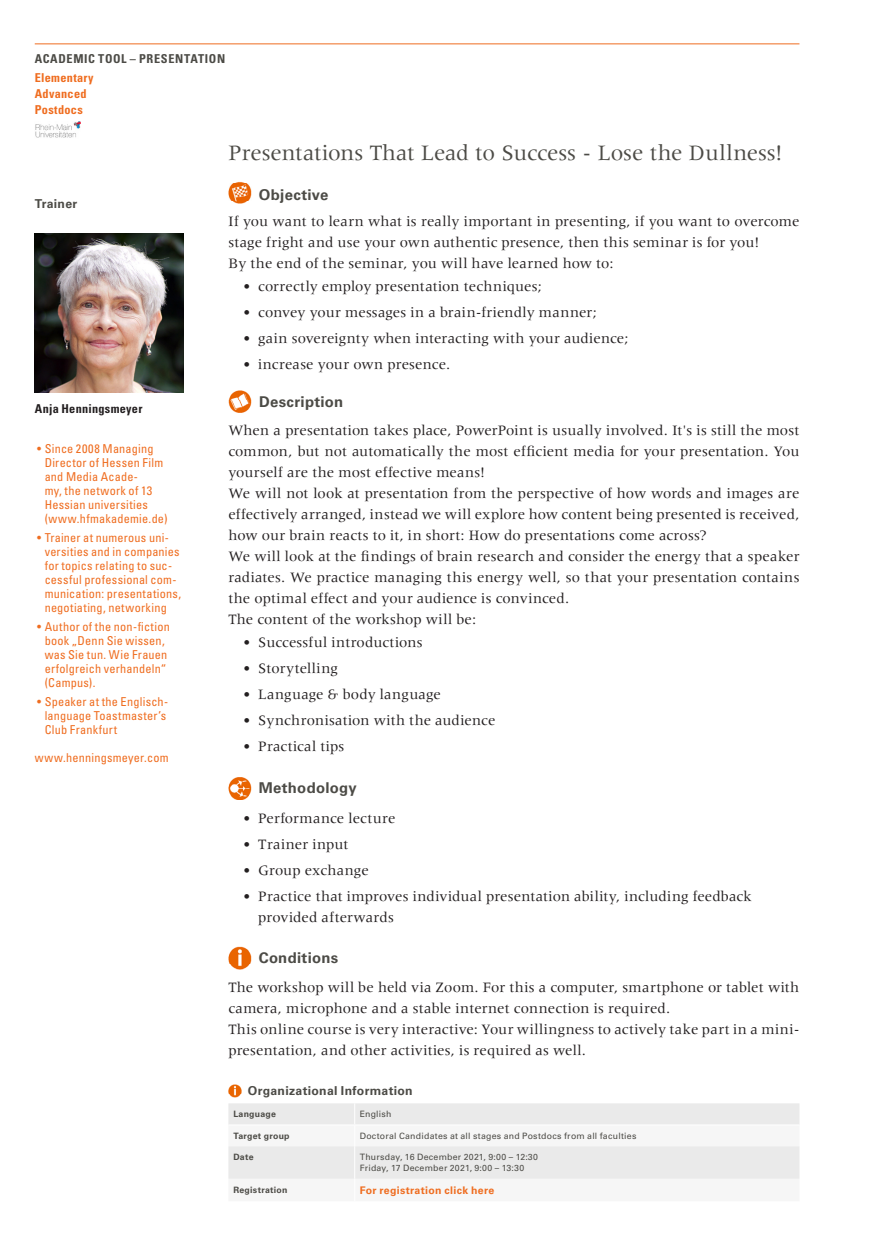
<style>
.page{position:relative;width:869px;height:1241px;background:#fff}
.page>*{position:absolute;margin:0;border:0;box-sizing:border-box;transform-origin:0 0}
.Kurse{font:22.75px "Meridien LT Std";letter-spacing:-.005em;color:#4c4b46}
.mengentext{font:14.88px/21px "Meridien LT Std";letter-spacing:.01em;color:#231f20}
.Objective_Descriptio{font:700 14.88px "Univers LT Std";letter-spacing:.02em;color:#4c4b46}
.mengentext-2{font:700 14.88px "Univers LT Std";letter-spacing:.02em;color:#4c4b46}
.Trainer_Biografie{font:condensed 12.25px/14px "Univers LT Std";letter-spacing:.02em;color:#ef6d20}
.Kopf_links_Einstufun{font:700 condensed 12.25px "Univers LT Std";letter-spacing:.025em;color:#ef6d20}
.Kopf_Tools{font:700 condensed 12.25px "Univers LT Std";letter-spacing:.05em;color:#4c4b46}
.Tabelle_Headline{font:700 12.25px "Univers LT Std";letter-spacing:.025em;color:#4c4b46}
.Trainer_Name{font:700 condensed 12.25px "Univers LT Std";letter-spacing:.02em;color:#231f20}
.Headlines__Trainer{font:700 12.25px "Univers LT Std";letter-spacing:.025em;color:#4c4b46}
.Tabelle_Mengentext{font:700 10.5px "Univers LT Std";letter-spacing:.03em;color:#ef6d20}
.Tabelle_Mengentext-2{font:8.75px "Univers LT Std";letter-spacing:.03em;color:#4c4b46}
.Tabelle_Bold{font:700 8.75px "Univers LT Std";letter-spacing:.03em;color:#4c4b46}
</style>
<div class="page">
<hr style="left:35px;top:43px;width:764px;height:1px;background:#ef6d20">
<img style="left:228px;top:181px;width:23px;height:23px">
<img style="left:228px;top:390px;width:24px;height:23px">
<img style="left:228px;top:777px;width:23px;height:22px">
<img style="left:228px;top:946px;width:23px;height:24px">
<svg style="left:228px;top:1084px;width:13px;height:13px"></svg>
<svg style="left:228px;top:1103px;width:571px;height:76px"></svg>
<hr style="left:228px;top:1124px;width:126px;height:1px;background:#fff">
<img style="left:35px;top:234px;width:149px;height:158px">
<img style="left:35px;top:122px;width:45px;height:16px">
<p class="Kopf_Tools" style="left:35px;top:52px;width:192px">ACADEMIC TOOL – PRESENTATION</p>
<p class="Kopf_links_Einstufun" style="left:35px;top:70px;width:60px">Elementary</p>
<p class="Kopf_links_Einstufun" style="left:35px;top:86px;width:53px">Advanced</p>
<p class="Kopf_links_Einstufun" style="left:35px;top:102px;width:50px">Postdocs</p>
<p class="Headlines__Trainer" style="left:35px;top:197px;width:44px">Trainer</p>
<p class="Trainer_Name" style="left:35px;top:401px;width:109px">Anja Henningsmeyer</p>
<p class="Trainer_Biografie" style="left:45px;top:441px;width:124px;text-indent:-7px">• Since 2008 Managing<br>Director of Hessen Film and Media Acade-<br>my, the network of 13<br>Hessian universities (www.hfmakademie.de)</p>
<p class="Trainer_Biografie" style="left:45px;top:530px;width:138px;text-indent:-7px">• Trainer at numerous uni&shy;versities and in companies for topics relating to suc&shy;cessful professional com&shy;munication: presentations, negotiating, networking</p>
<p class="Trainer_Biografie" style="left:45px;top:619px;width:127px;text-indent:-7px">• Author of the non-fiction book „Denn Sie wissen, was Sie tun. Wie Frauen erfolgreich verhandeln“ (Campus).</p>
<p class="Trainer_Biografie" style="left:45px;top:694px;width:125px;text-indent:-7px">• Speaker at the Englisch&shy;language Toastmaster’s<br>Club Frankfurt</p>
<p class="Trainer_Biografie" style="left:35px;top:750px;width:135px">www.henningsmeyer.com</p>
<p class="Kurse" style="left:228px;top:140px;width:555px">Presentations That Lead to Success - Lose the Dullness!</p>
<p class="Objective_Descriptio" style="left:259px;top:186px;width:71px">Objective</p>
<p class="mengentext" style="left:228px;top:210px;width:572px">If you want to learn what is really important in presenting, if you want to overcome stage fright and use your own authentic presence, then this seminar is for you!</p>
<p class="mengentext" style="left:228px;top:252px;width:386px">By the end of the seminar, you will have learned how to:</p>
<p class="mengentext" style="left:243px;top:276px;width:300px">• correctly employ presentation techniques;</p>
<p class="mengentext" style="left:243px;top:302px;width:355px">• convey your messages in a brain-friendly manner;</p>
<p class="mengentext" style="left:243px;top:328px;width:386px">• gain sovereignty when interacting with your audience;</p>
<p class="mengentext" style="left:243px;top:354px;width:208px">• increase your own presence.</p>
<p class="mengentext-2" style="left:259px;top:393px;width:86px">Description</p>
<p class="mengentext" style="left:228px;top:419px;width:572px;text-align:justify">When a presentation takes place, PowerPoint is usually involved. It's is still the most common, but not automatically the most efficient media for your presentation. You yourself are the most effective means!</p>
<p class="mengentext" style="left:228px;top:482px;width:572px;text-align:justify">We will not look at presentation from the perspective of how words and images are effectively arranged, instead we will explore how content being presented is received, how our brain reacts to it, in short: How do presentations come across?</p>
<p class="mengentext" style="left:228px;top:545px;width:572px;text-align:justify">We will look at the findings of brain research and consider the energy that a speaker radiates. We practice managing this energy well, so that your presentation contains the optimal effect and your audience is convinced.</p>
<p class="mengentext" style="left:228px;top:608px;width:249px">The content of the workshop will be:</p>
<p class="mengentext" style="left:243px;top:632px;width:181px">• Successful introductions</p>
<p class="mengentext" style="left:243px;top:658px;width:96px">• Storytelling</p>
<p class="mengentext" style="left:243px;top:684px;width:199px">• Language &amp; body language</p>
<p class="mengentext" style="left:243px;top:710px;width:253px">• Synchronisation with the audience</p>
<p class="mengentext" style="left:243px;top:736px;width:103px">• Practical tips</p>
<p class="Objective_Descriptio" style="left:258px;top:778px;width:99px">Methodology</p>
<p class="mengentext" style="left:243px;top:807px;width:154px">• Performance lecture</p>
<p class="mengentext" style="left:243px;top:833px;width:107px">• Trainer input</p>
<p class="mengentext" style="left:243px;top:859px;width:127px">• Group exchange</p>
<p class="mengentext" style="left:258px;top:885px;width:495px;text-indent:-15px">• Practice that improves individual presentation ability, including feedback provided afterwards</p>
<p class="Objective_Descriptio" style="left:258px;top:949px;width:81px">Conditions</p>
<p class="mengentext" style="left:228px;top:975px;width:572px">The workshop will be held via Zoom. For this a computer, smartphone or tablet with camera, microphone and a stable internet connection is required.</p>
<p class="mengentext" style="left:228px;top:1017px;width:572px">This online course is very interactive: Your willingness to actively take part in a mini&shy;presentation, and other activities, is required as well.</p>
<p class="Tabelle_Headline" style="left:248px;top:1083px;width:166px">Organizational Information</p>
<p class="Tabelle_Bold" style="left:233px;top:1108px;width:44px">Language</p>
<p class="Tabelle_Mengentext-2" style="left:359px;top:1108px;width:33px">English</p>
<p class="Tabelle_Bold" style="left:233px;top:1130px;width:58px">Target group</p>
<p class="Tabelle_Mengentext-2" style="left:359px;top:1130px;width:278px">Doctoral Candidates at all stages and Postdocs from all faculties</p>
<p class="Tabelle_Bold" style="left:233px;top:1151px;width:22px">Date</p>
<p class="Tabelle_Mengentext-2" style="left:359px;top:1151px;width:180px">Thursday, 16 December 2021, 9:00 – 12:30</p>
<p class="Tabelle_Mengentext-2" style="left:359px;top:1162px;width:166px">Friday, 17 December 2021, 9:00 – 13:30</p>
<p class="Tabelle_Bold" style="left:233px;top:1184px;width:56px">Registration</p>
<p class="Tabelle_Mengentext" style="left:359px;top:1183px;width:136px">For registration click here</p>
</div>
